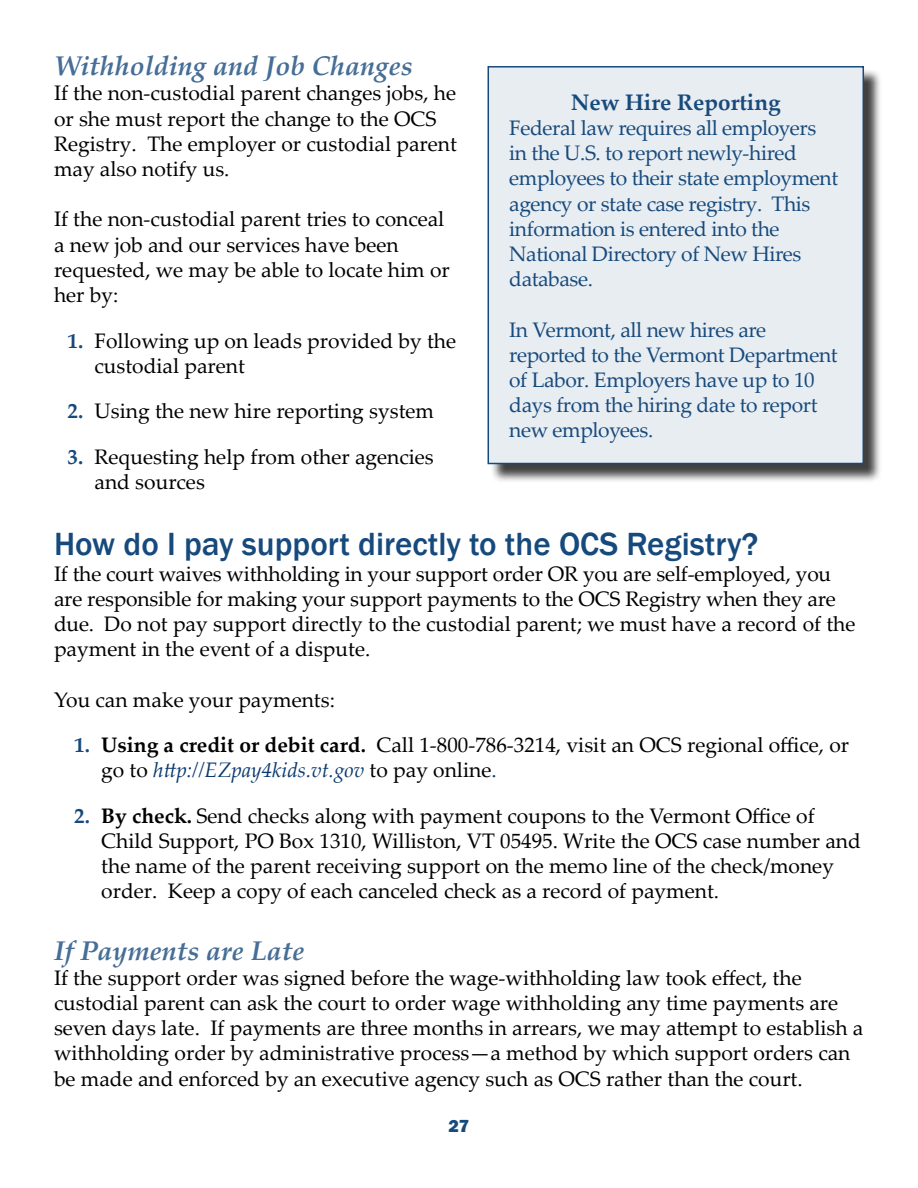
<style>
.page{position:relative;width:918px;height:1188px;background:#fff}
.page>*{position:absolute;margin:0;border:0;box-sizing:border-box;transform-origin:0 0}
.t1{font:500 33px "Franklin Gothic";color:#174a7c}
.t2{font:italic 700 27px "Palatino Linotype";color:#466e96}
.t3{font:700 22.5px "Palatino Linotype";color:#174a7c}
.t4{font:21px/25.2px "Palatino Linotype";color:#000}
.t5{font:21px/25.2px "Palatino Linotype";letter-spacing:-.02em;color:#174a7c}
.t6{font:800 18px "Franklin Gothic";color:#174a7c}
.s1{font-weight:700;color:#174a7c}
.s2{font-weight:700}
.s3{font-style:italic;color:#0a396e}
.s4{color:#0a396e}
</style>
<div class="page">
<div style="left:490px;top:69px;width:393px;height:414px;background:#000;opacity:.75"></div>
<div style="left:488px;top:67px;width:375px;height:397px;background:#e8edf2"></div>
<div style="left:488px;top:66px;width:376px;height:398px;border:2px solid #174a7c"></div>
<p class="t2" style="left:54px;top:47px;width:360px">Withholding and Job Changes</p>
<p class="t4" style="left:54px;top:80px;width:405px">If the non-custodial parent changes jobs, he or she must report the change to the OCS Registry. The employer or custodial parent may also notify us.</p>
<p class="t4" style="left:54px;top:206px;width:397px">If the non-custodial parent tries to conceal a new job and our services have been requested, we may be able to locate him or her by:</p>
<p class="t4" style="left:95px;top:327px;width:363px;text-indent:-27px"><span class="s1">1.</span> Following up on leads provided by the custodial parent</p>
<p class="t4" style="left:68px;top:398px;width:368px"><span class="s1">2.</span> Using the new hire reporting system</p>
<p class="t4" style="left:95px;top:443px;width:341px;text-indent:-27px"><span class="s1">3.</span> Requesting help from other agencies and sources</p>
<p class="t3" style="left:571px;top:86px;width:211px">New Hire Reporting</p>
<p class="t5" style="left:509px;top:115px;width:331px">Federal law requires all employers in the U.S. to report newly-hired employees to their state employment agency or state case registry. This information is entered into the<br>National Directory of New Hires database.</p>
<p class="t5" style="left:509px;top:316px;width:330px">In Vermont, all new hires are reported to the Vermont Department of Labor. Employers have up to 10 days from the hiring date to report new employees.</p>
<h1 class="t1" style="left:54px;top:524px;width:706px">How do I pay support directly to the OCS Registry?</h1>
<p class="t4" style="left:54px;top:560px;width:803px">If the court waives withholding in your support order OR you are self-employed, you are responsible for making your support payments to the OCS Registry when they are due. Do not pay support directly to the custodial parent; we must have a record of the payment in the event of a dispute.</p>
<p class="t4" style="left:54px;top:686px;width:282px">You can make your payments:</p>
<p class="t4" style="left:101px;top:731px;width:749px;text-indent:-27px"><span class="s1">1.</span> <span class="s2">Using a credit or debit card.</span> Call 1-800-786-3214, visit an OCS regional office, or go to <span class="s3">http://EZpay4kids.vt.gov</span> to pay online<span class="s4">.</span></p>
<p class="t4" style="left:101px;top:802px;width:761px;text-indent:-27px"><span class="s1">2.</span> <span class="s2">By check.</span> Send checks along with payment coupons to the Vermont Office of Child Support, PO Box 1310, Williston, VT 05495. Write the OCS case number and the name of the parent receiving support on the memo line of the check/money order. Keep a copy of each canceled check as a record of payment.</p>
<p class="t2" style="left:54px;top:931px;width:252px">If Payments are Late</p>
<p class="t4" style="left:54px;top:964px;width:811px">If the support order was signed before the wage-withholding law took effect, the custodial parent can ask the court to order wage withholding any time payments are seven days late. If payments are three months in arrears, we may attempt to establish a withholding order by administrative process—a method by which support orders can be made and enforced by an executive agency such as OCS rather than the court.</p>
<p class="t6" style="left:449px;top:1114px;width:22px">27</p>
</div>
